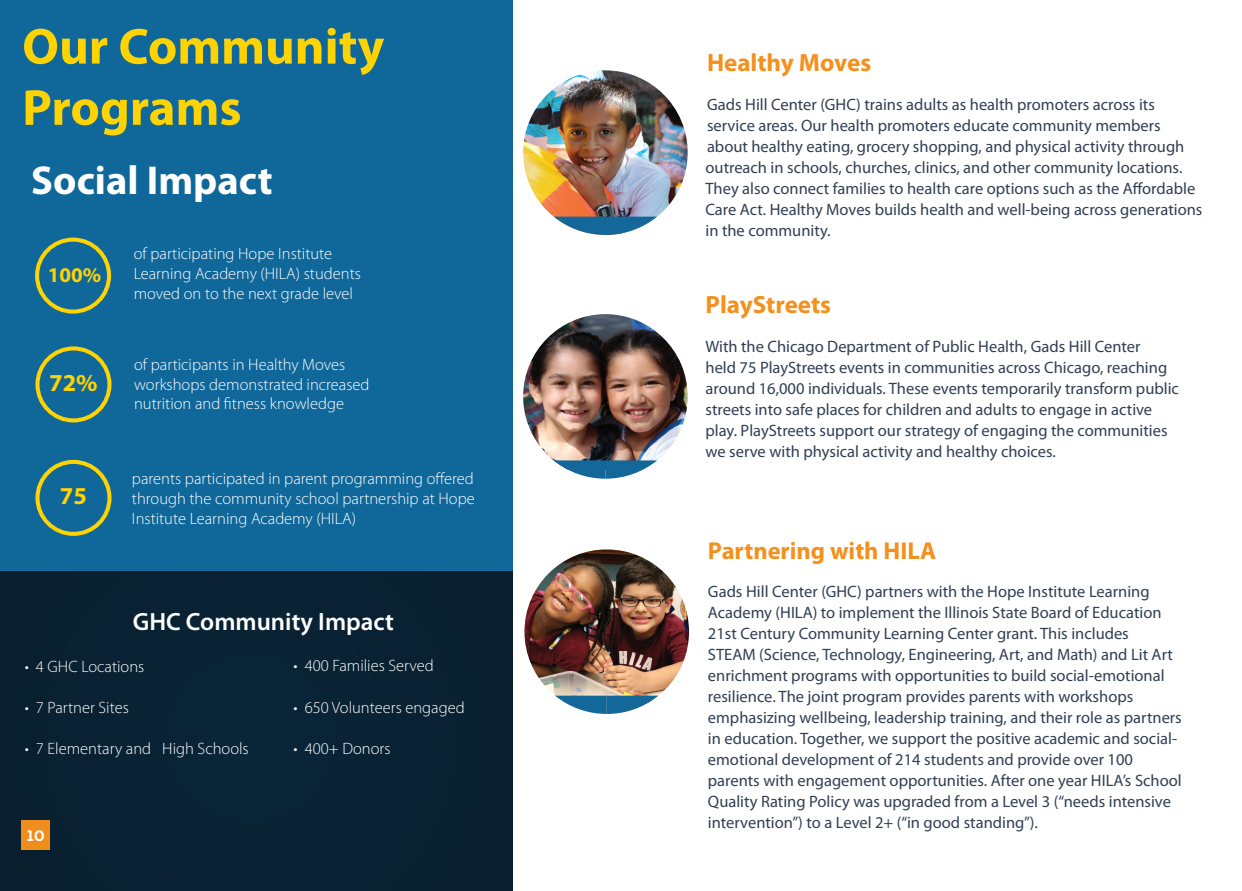
<style>
.page{position:relative;width:1242px;height:891px;background:#fff}
.page>*{position:absolute;margin:0;border:0;box-sizing:border-box;transform-origin:0 0}
.t1{font:700 51px/61.2px "Myriad Pro";color:#fed304}
.t2{font:700 40.5px "Myriad Pro";color:#fff}
.t3{font:700 25.05px "Myriad Pro";color:#f4901d}
.t4{font:600 25.05px "Myriad Pro";color:#fff}
.t5{font:700 24.45px "Myriad Pro";color:#f4901d}
.t6{font:700 24.45px "Myriad Pro";color:#fed304}
.t7{font:700 21px "Myriad Pro";color:#fed304}
.t8{font:16.5px/21px "Myriad Pro";color:#323f53}
.t9{font:300 16.5px/19.8px "Myriad Pro";color:#fff}
.t10{font:300 15px "Myriad Pro";color:#fff}
.t11{font:700 15px "Kontrapunkt Bob";color:#fff}
</style>
<div class="page">
<div style="left:0;top:0;width:513px;height:891px;background:#10679a"></div>
<div style="left:35px;top:238px;width:76px;height:76px;border:4px solid #fed304;border-radius:50%"></div>
<div style="left:35px;top:346px;width:76px;height:76px;border:4px solid #fed304;border-radius:50%"></div>
<div style="left:35px;top:460px;width:77px;height:76px;border:4px solid #fed304;border-radius:50%"></div>
<div style="left:0;top:572px;width:513px;height:319px;background:#092132"></div>
<img style="left:523px;top:70px;width:165px;height:165px;border-radius:82px">
<svg style="left:554px;top:217px;width:103px;height:18px"></svg>
<img style="left:523px;top:314px;width:165px;height:147px">
<svg style="left:554px;top:460px;width:103px;height:19px"></svg>
<img style="left:524px;top:549px;width:165px;height:165px;border-radius:82px">
<svg style="left:555px;top:696px;width:103px;height:18px"></svg>
<div style="left:22px;top:820px;width:28px;height:30px;background:#f4901d"></div>
<h1 class="t1" style="left:22px;top:14px;width:363px">Our Community<br>Programs</h1>
<h2 class="t2" style="left:31px;top:154px;width:243px">Social Impact</h2>
<p class="t7" style="left:48px;top:261px;width:55px">100%</p>
<h3 class="t6" style="left:49px;top:367px;width:50px">72%</h3>
<h3 class="t6" style="left:60px;top:480px;width:29px">75</h3>
<p class="t9" style="left:134px;top:243px;width:229px">of participating Hope Institute<br>Learning Academy (HILA) students moved on to the next grade level</p>
<p class="t9" style="left:134px;top:354px;width:237px">of participants in Healthy Moves workshops demonstrated increased nutrition and fitness knowledge</p>
<p class="t9" style="left:132px;top:469px;width:344px;text-align:justify">parents participated in parent programming offered through the community school partnership at Hope Institute Learning Academy (HILA)</p>
<h3 class="t4" style="left:133px;top:605px;width:263px">GHC Community Impact</h3>
<p class="t9" style="left:25px;top:656px;width:121px">• 4 GHC Locations</p>
<p class="t9" style="left:25px;top:697px;width:106px">• 7 Partner Sites</p>
<p class="t9" style="left:25px;top:738px;width:226px">• 7 Elementary and High Schools</p>
<p class="t9" style="left:293px;top:656px;width:142px">• 400 Families Served</p>
<p class="t9" style="left:293px;top:697px;width:173px">• 650 Volunteers engaged</p>
<p class="t9" style="left:293px;top:738px;width:99px">• 400+ Donors</p>
<p class="t10" style="left:29px;top:825px;width:16px">10</p>
<p class="t11" style="left:27px;top:827px;width:19px">10</p>
<h3 class="t3" style="left:707px;top:47px;width:166px">Healthy Moves</h3>
<p class="t8" style="left:706px;top:94px;width:498px">Gads Hill Center (GHC) trains adults as health promoters across its service areas. Our health promoters educate community members about healthy eating, grocery shopping, and physical activity through outreach in schools, churches, clinics, and other community locations.<br>They also connect families to health care options such as the Affordable Care Act. Healthy Moves builds health and well-being across generations in the community.</p>
<h3 class="t3" style="left:706px;top:289px;width:127px">PlayStreets</h3>
<p class="t8" style="left:706px;top:336px;width:475px">With the Chicago Department of Public Health, Gads Hill Center<br>held 75 PlayStreets events in communities across Chicago, reaching around 16,000 individuals. These events temporarily transform public streets into safe places for children and adults to engage in active play. PlayStreets support our strategy of engaging the communities we serve with physical activity and healthy choices.</p>
<h3 class="t5" style="left:708px;top:535px;width:230px">Partnering with HILA</h3>
<p class="t8" style="left:708px;top:581px;width:475px">Gads Hill Center (GHC) partners with the Hope Institute Learning Academy (HILA) to implement the Illinois State Board of Education 21st Century Community Learning Center grant. This includes<br>STEAM (Science, Technology, Engineering, Art, and Math) and Lit Art enrichment programs with opportunities to build social-emotional resilience. The joint program provides parents with workshops emphasizing wellbeing, leadership training, and their role as partners in education. Together, we support the positive academic and social&shy;emotional development of 214 students and provide over 100 parents with engagement opportunities. After one year HILA’s School Quality Rating Policy was upgraded from a Level 3 (“needs intensive intervention”) to a Level 2+ (“in good standing”).</p>
</div>
